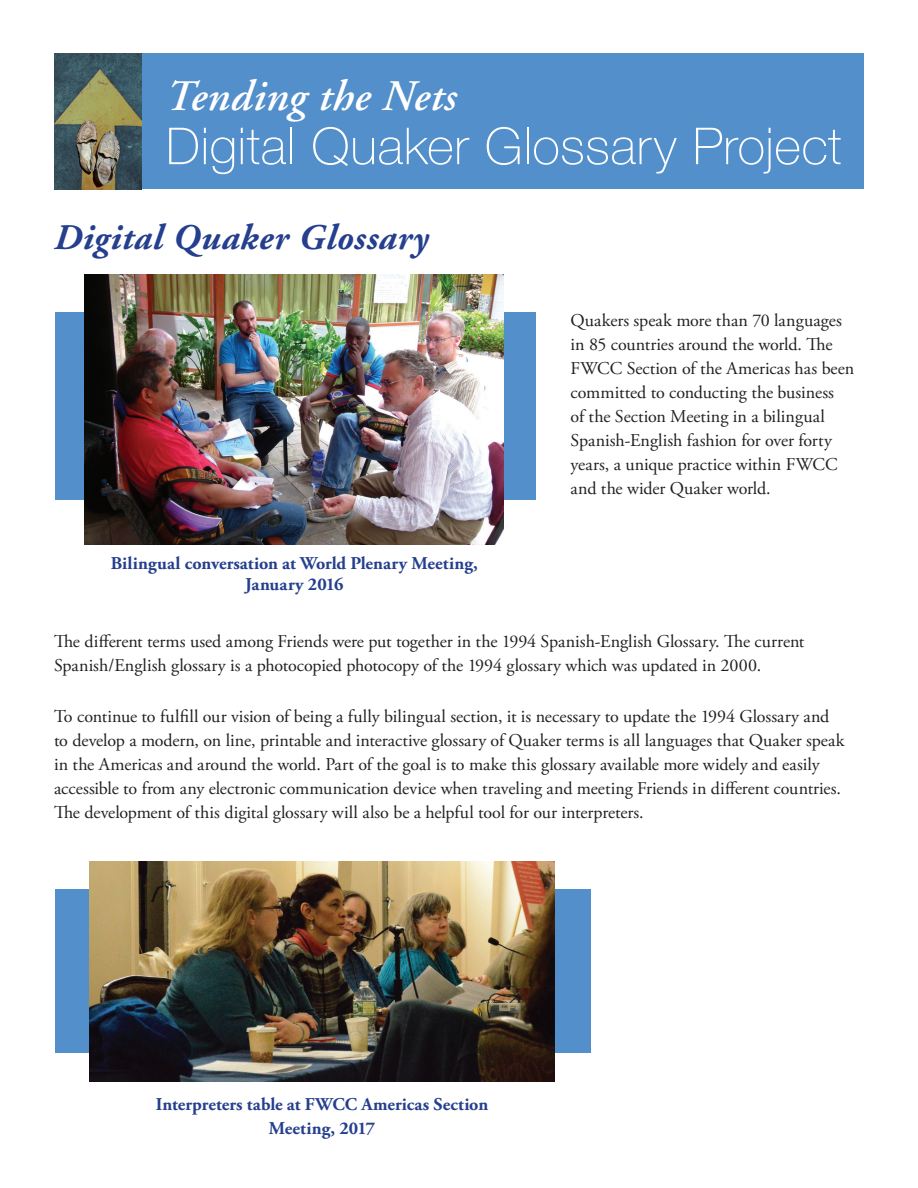
<style>
.page{position:relative;width:918px;height:1188px;background:#fff}
.page>*{position:absolute;margin:0;border:0;box-sizing:border-box;transform-origin:0 0}
.Section_head{font:100 51px "Helvetica Neue";letter-spacing:.01em;color:#fff}
.Section_head-2{font:italic 600 43.5px "Adobe Garamond";letter-spacing:.01em;color:#fff}
.Sub_section_head{font:italic 700 36px "Adobe Garamond";letter-spacing:.02em;color:#253f8e}
.Body_text_1{font:18px/24px "Adobe Garamond Pro";color:#231f20}
.t1{font:700 18px/24px "Adobe Garamond Pro";color:#253f8e;text-align:center}
</style>
<div class="page">
<div style="left:54px;top:53px;width:810px;height:136px;background:#538fcb"></div>
<img style="left:54px;top:53px;width:88px;height:136px">
<div style="left:55px;top:313px;width:480px;height:187px;background:#538fcb"></div>
<img style="left:85px;top:275px;width:418px;height:270px">
<div style="left:55px;top:889px;width:535px;height:164px;background:#538fcb"></div>
<img style="left:89px;top:862px;width:465px;height:220px">
<p class="Section_head-2" style="left:166px;top:73px;width:292px">Tending the Nets</p>
<p class="Section_head" style="left:166px;top:107px;width:677px">Digital Quaker Glossary Project</p>
<p class="Sub_section_head" style="left:54px;top:218px;width:376px">Digital Quaker Glossary</p>
<p class="Body_text_1" style="left:571px;top:309px;width:285px">Quakers speak more than 70 languages in 85 countries around the world. The FWCC Section of the Americas has been committed to conducting the business<br>of the Section Meeting in a bilingual Spanish-English fashion for over forty years, a unique practice within FWCC and the wider Quaker world.</p>
<p class="t1" style="left:111px;top:553px;width:369px;line-height:21px">Bilingual conversation at World Plenary Meeting,<br>January 2016</p>
<p class="Body_text_1" style="left:54px;top:630px;width:752px">The different terms used among Friends were put together in the 1994 Spanish-English Glossary. The current<br>Spanish/English glossary is a photocopied photocopy of the 1994 glossary which was updated in 2000.</p>
<p class="Body_text_1" style="left:54px;top:705px;width:792px">To continue to fulfill our vision of being a fully bilingual section, it is necessary to update the 1994 Glossary and to develop a modern, on line, printable and interactive glossary of Quaker terms is all languages that Quaker speak in the Americas and around the world. Part of the goal is to make this glossary available more widely and easily accessible to from any electronic communication device when traveling and meeting Friends in different countries.<br>The development of this digital glossary will also be a helpful tool for our interpreters.</p>
<p class="t1" style="left:156px;top:1093px;width:334px">Interpreters table at FWCC Americas Section<br>Meeting, 2017</p>
</div>
